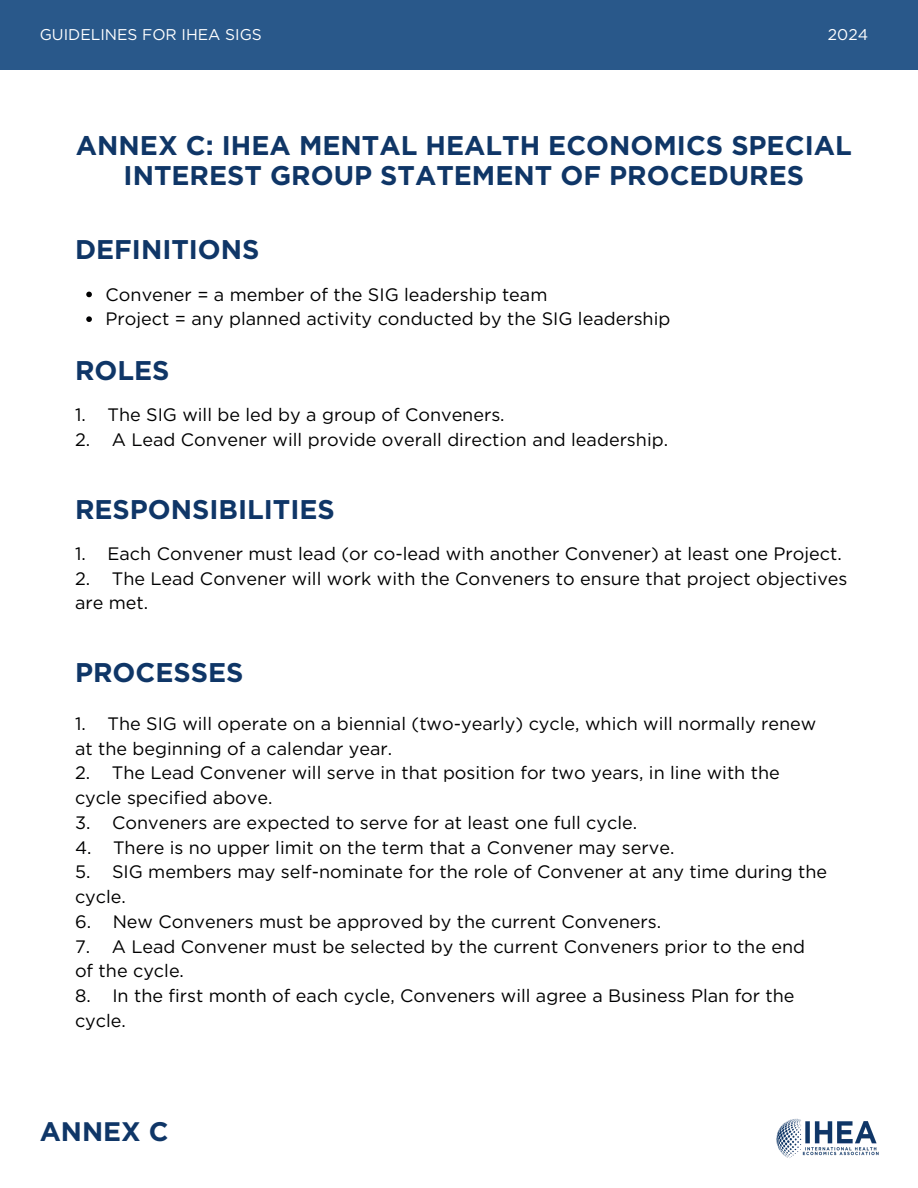
<style>
.page{position:relative;width:918px;height:1188px;background:#fff}
.page>*{position:absolute;margin:0;border:0;box-sizing:border-box;transform-origin:0 0}
.t1{font:700 27px/29.2px "Gotham";color:#0f3667;text-align:center}
.t2{font:700 26.85px "Gotham";color:#0f3667}
.t3{font:18px/24.8px "Gotham";color:#000001}
.t4{font:15.6px "Gotham";color:#fff}
</style>
<div class="page">
<img style="left:777px;top:1118px;width:101px;height:40px">
<div style="left:0;top:0;width:918px;height:69px;background:#29588a"></div>
<svg style="left:86px;top:292px;width:6px;height:5px"></svg>
<svg style="left:86px;top:316px;width:6px;height:6px"></svg>
<p class="t4" style="left:40px;top:25px;width:224px">GUIDELINES FOR IHEA SIGS</p>
<p class="t4" style="left:828px;top:25px;width:42px">2024</p>
<h1 class="t1" style="left:76px;top:131px;width:777px">ANNEX C: IHEA MENTAL HEALTH ECONOMICS SPECIAL<br>INTEREST GROUP STATEMENT OF PROCEDURES</h1>
<h1 class="t1" style="left:75px;top:235px;width:186px">DEFINITIONS</h1>
<p class="t3" style="left:106px;top:282px;width:566px">Convener = a member of the SIG leadership team<br>Project = any planned activity conducted by the SIG leadership</p>
<h1 class="t1" style="left:75px;top:356px;width:96px">ROLES</h1>
<p class="t3" style="left:75px;top:402px;width:431px">1. The SIG will be led by a group of Conveners.</p>
<p class="t3" style="left:75px;top:427px;width:595px">2. A Lead Convener will provide overall direction and leadership.</p>
<h1 class="t1" style="left:75px;top:494px;width:261px">RESPONSIBILITIES</h1>
<p class="t3" style="left:75px;top:541px;width:768px">1. Each Convener must lead (or co-lead with another Convener) at least one Project.</p>
<p class="t3" style="left:75px;top:566px;width:774px">2. The Lead Convener will work with the Conveners to ensure that project objectives are met.</p>
<h1 class="t1" style="left:75px;top:658px;width:170px">PROCESSES</h1>
<p class="t3" style="left:75px;top:711px;width:743px">1. The SIG will operate on a biennial (two-yearly) cycle, which will normally renew at the beginning of a calendar year.</p>
<p class="t3" style="left:75px;top:761px;width:706px">2. The Lead Convener will serve in that position for two years, in line with the cycle specified above.</p>
<p class="t3" style="left:75px;top:810px;width:564px">3. Conveners are expected to serve for at least one full cycle.</p>
<p class="t3" style="left:75px;top:835px;width:601px">4. There is no upper limit on the term that a Convener may serve.</p>
<p class="t3" style="left:75px;top:860px;width:754px">5. SIG members may self-nominate for the role of Convener at any time during the cycle.</p>
<p class="t3" style="left:75px;top:909px;width:588px">6. New Conveners must be approved by the current Conveners.</p>
<p class="t3" style="left:75px;top:934px;width:732px">7. A Lead Convener must be selected by the current Conveners prior to the end of the cycle.</p>
<p class="t3" style="left:75px;top:983px;width:721px">8. In the first month of each cycle, Conveners will agree a Business Plan for the cycle.</p>
<h2 class="t2" style="left:40px;top:1115px;width:130px">ANNEX C</h2>
</div>
